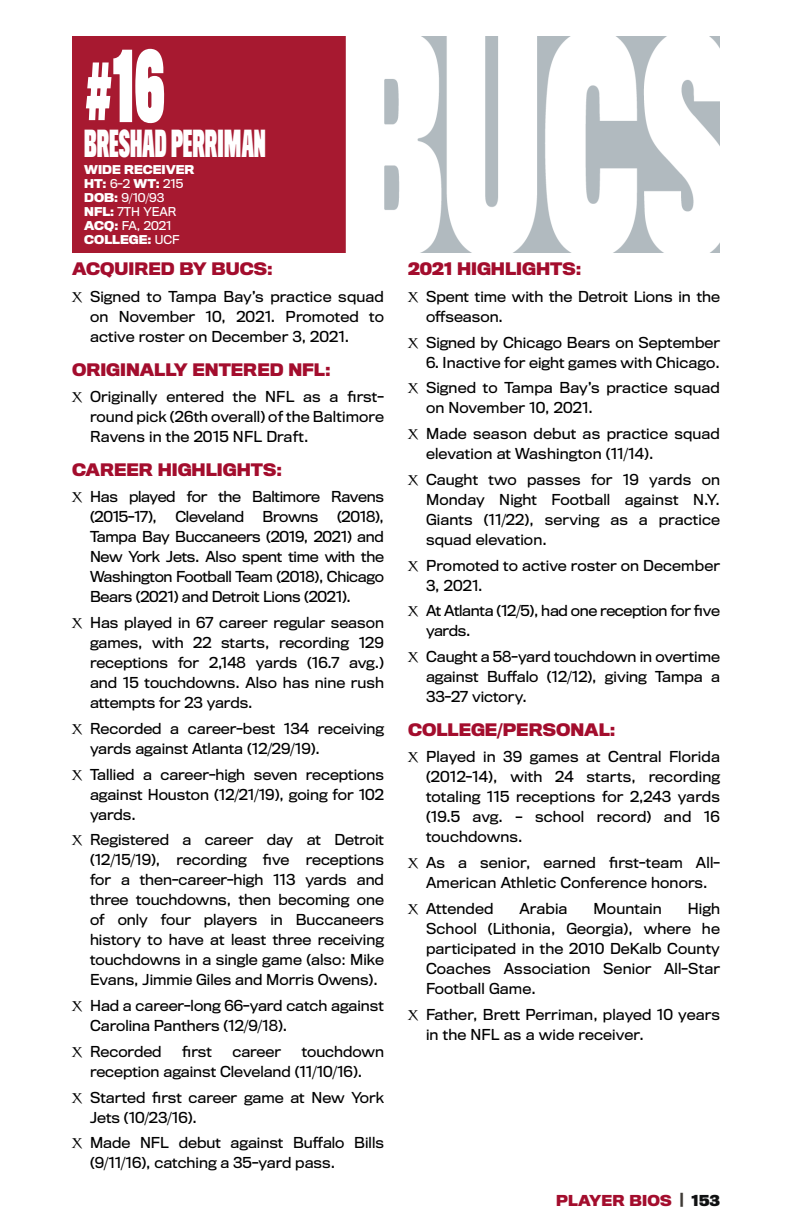
<style>
.page{position:relative;width:792px;height:1224px;background:#fff}
.page>*{position:absolute;margin:0;border:0;box-sizing:border-box;transform-origin:0 0}
.Veteran_Player_Numbe{font:800 76.8px "TB Vibrance";color:#fff;scale:1.05 1}
.Veteran_Player_Name{font:800 29px "TB Vibrance";color:#fff}
.Player_headers{font:700 16px "Titling Gothic FB";color:#a30d2d}
.t1{font:14px/20px "Titling Gothic FB";color:#000;text-align:justify}
.t2{font:14px/20px "Titling Gothic FB";letter-spacing:-.02em;color:#000}
.t3{font:700 14px "Titling Gothic FB";letter-spacing:.01em;color:#a30d2d}
.Veteran_Vitals{font:700 11.4px "Titling Gothic FB";color:#fff}
.Veteran_Vitals-2{font:11.4px "Titling Gothic FB";color:#fff}
.s1{font-weight:400}
.s2{font-weight:700}
.s3{font-family:"Charlemagne Std";font-weight:700}
.s4{color:#3e3a35}
.s5{color:#101112}
</style>
<div class="page">
<img style="left:72px;top:36px;width:648px;height:216px">
<p class="Veteran_Player_Numbe" style="left:84px;top:34px;width:78px">#16</p>
<p class="Veteran_Player_Name" style="left:84px;top:123px;width:183px">BRESHAD PERRIMAN</p>
<p class="Veteran_Vitals" style="left:84px;top:162px;width:112px">WIDE RECEIVER</p>
<p class="Veteran_Vitals" style="left:84px;top:176px;width:101px">HT: <span class="s1">6-2</span> WT: <span class="s1">215</span></p>
<p class="Veteran_Vitals-2" style="left:84px;top:190px;width:82px"><span class="s2">DOB:</span> 9/10/93</p>
<p class="Veteran_Vitals-2" style="left:84px;top:204px;width:94px"><span class="s2">NFL:</span> 7TH YEAR</p>
<p class="Veteran_Vitals-2" style="left:84px;top:218px;width:89px"><span class="s2">ACQ:</span> FA, 2021</p>
<p class="Veteran_Vitals" style="left:84px;top:232px;width:97px">COLLEGE: <span class="s1">UCF</span></p>
<p class="Player_headers" style="left:72px;top:259px;width:202px">ACQUIRED BY BUCS:</p>
<p class="t1" style="left:90px;top:286px;width:296px;text-indent:-18px"><span class="s3">X</span> Signed to Tampa Bay’s practice squad on November 10, 2021. Promoted to active roster on December 3, 2021.</p>
<p class="Player_headers" style="left:72px;top:359px;width:260px">ORIGINALLY ENTERED NFL:</p>
<p class="t1" style="left:90px;top:387px;width:296px;text-indent:-18px"><span class="s3">X</span> Originally entered the NFL as a first&shy;round pick (26th overall) of the Baltimore Ravens in the 2015 NFL Draft.</p>
<p class="Player_headers" style="left:72px;top:460px;width:212px">CAREER HIGHLIGHTS:</p>
<p class="t2" style="left:90px;top:487px;width:295px;text-indent:-18px"><span class="s3">X</span> Has played for the Baltimore Ravens (2015-17),</p>
<p class="t1" style="left:90px;top:507px;width:296px;text-indent:247px">(2018), Tampa Bay Buccaneers (2019, 2021) and New York Jets. Also spent time with the Washington Football Team (2018), Chicago Bears (2021) and Detroit Lions (2021).</p>
<p class="t1" style="left:90px;top:613px;width:296px;text-indent:-18px"><span class="s3">X</span> Has played in 67 career regular season games, with 22 starts, recording 129 receptions for 2,148 yards (16.7 avg.) and 15 touchdowns. Also has nine rush attempts for 23 yards.</p>
<p class="t1" style="left:90px;top:718px;width:296px;text-indent:-18px"><span class="s3">X</span> Recorded a career-best 134 receiving yards against Atlanta (12/29/19).</p>
<p class="t1" style="left:90px;top:764px;width:296px;text-indent:-18px"><span class="s3">X</span> Tallied a career-high seven receptions against Houston (12/21/19), going for 102 yards.</p>
<p class="t1" style="left:90px;top:830px;width:296px;text-indent:-18px"><span class="s3">X</span> Registered a career day at Detroit (12/15/19), recording five receptions for a then-career-high 113 yards and three touchdowns, then becoming one of only four players in Buccaneers history to have at least three receiving touchdowns in a single game (also: Mike Evans, Jimmie Giles and Morris Owens).</p>
<p class="t1" style="left:90px;top:996px;width:295px;text-indent:-18px"><span class="s3">X</span> Had a career-long 66-yard catch against<br>Carolina Panthers (12/9/18).</p>
<p class="t1" style="left:72px;top:1041px;width:91px"><span class="s3">X</span> Recorded</p>
<p class="t1" style="left:182px;top:1041px;width:31px">first</p>
<p class="t1" style="left:232px;top:1041px;width:50px">career</p>
<p class="t2" style="left:175px;top:507px;width:70px">Cleveland</p>
<p class="t1" style="left:263px;top:507px;width:57px">Browns</p>
<p class="t1" style="left:90px;top:1041px;width:295px;text-indent:212px">touchdown reception against Cleveland (11/10/16).</p>
<p class="t1" style="left:90px;top:1087px;width:296px;text-indent:-18px"><span class="s3">X</span> Started first career game at New York<br>Jets (10/23/16).</p>
<p class="t1" style="left:90px;top:1133px;width:296px;text-indent:-18px"><span class="s3">X</span> Made NFL debut against Buffalo Bills (9/11/16), catching a 35-yard pass.</p>
<p class="Player_headers" style="left:408px;top:259px;width:175px">2021 HIGHLIGHTS:</p>
<p class="t1" style="left:426px;top:286px;width:295px;text-indent:-18px"><span class="s3">X</span> Spent time with the Detroit Lions in the offseason.</p>
<p class="t1" style="left:408px;top:332px;width:314px"><span class="s3">X</span> Signed by Chicago Bears on September</p>
<p class="t1" style="left:426px;top:352px;width:296px">6. Inactive for eight games with Chicago.</p>
<p class="t1" style="left:426px;top:378px;width:295px;text-indent:-18px"><span class="s3">X</span> Signed to Tampa Bay’s practice squad on November 10, 2021.</p>
<p class="t1" style="left:426px;top:424px;width:296px;text-indent:-18px"><span class="s3">X</span> Made season debut as practice squad elevation at Washington (11/14).</p>
<p class="t1" style="left:426px;top:469px;width:296px;text-indent:-18px"><span class="s3">X</span> Caught two passes for 19 yards on Monday Night Football against N.Y.<br>Giants (11/22), serving as a practice squad elevation.</p>
<p class="t1" style="left:426px;top:555px;width:296px;text-indent:-18px"><span class="s3">X</span> Promoted to active roster on December<br>3, 2021.</p>
<p class="t2" style="left:426px;top:601px;width:296px;text-indent:-18px"><span class="s3">X</span> At Atlanta (12/5), had one reception for five yards.</p>
<p class="t1" style="left:426px;top:647px;width:296px;text-indent:-18px"><span class="s3">X</span> Caught a 58-yard touchdown in overtime against Buffalo (12/12), giving Tampa a 33-27 victory.</p>
<p class="Player_headers" style="left:408px;top:720px;width:209px">COLLEGE/PERSONAL:</p>
<p class="t1" style="left:426px;top:747px;width:296px;text-indent:-18px"><span class="s3">X</span> Played in 39 games at Central Florida (2012-14), with 24 starts, recording totaling 115 receptions for 2,243 yards (19.5 avg. – school record) and 16 touchdowns.</p>
<p class="t1" style="left:408px;top:853px;width:313px;text-align:center"><span class="s3">X</span> As a senior, earned first-team All-<br>American Athletic Conference honors.</p>
<p class="t1" style="left:408px;top:898px;width:87px"><span class="s3">X</span> Attended</p>
<p class="t1" style="left:519px;top:898px;width:50px">Arabia</p>
<p class="t1" style="left:594px;top:898px;width:70px">Mountain</p>
<p class="t1" style="left:426px;top:898px;width:296px;text-indent:262px">High School (Lithonia, Georgia), where he participated in the 2010 DeKalb County Coaches Association Senior All-Star Football Game.</p>
<p class="t1" style="left:426px;top:1004px;width:295px;text-indent:-18px"><span class="s3">X</span> Father, Brett Perriman, played 10 years in the NFL as a wide receiver.</p>
<p class="t3" style="left:556px;top:1191px;width:165px">PLAYER BIOS <span class="s4">|</span> <span class="s5">153</span></p>
</div>
